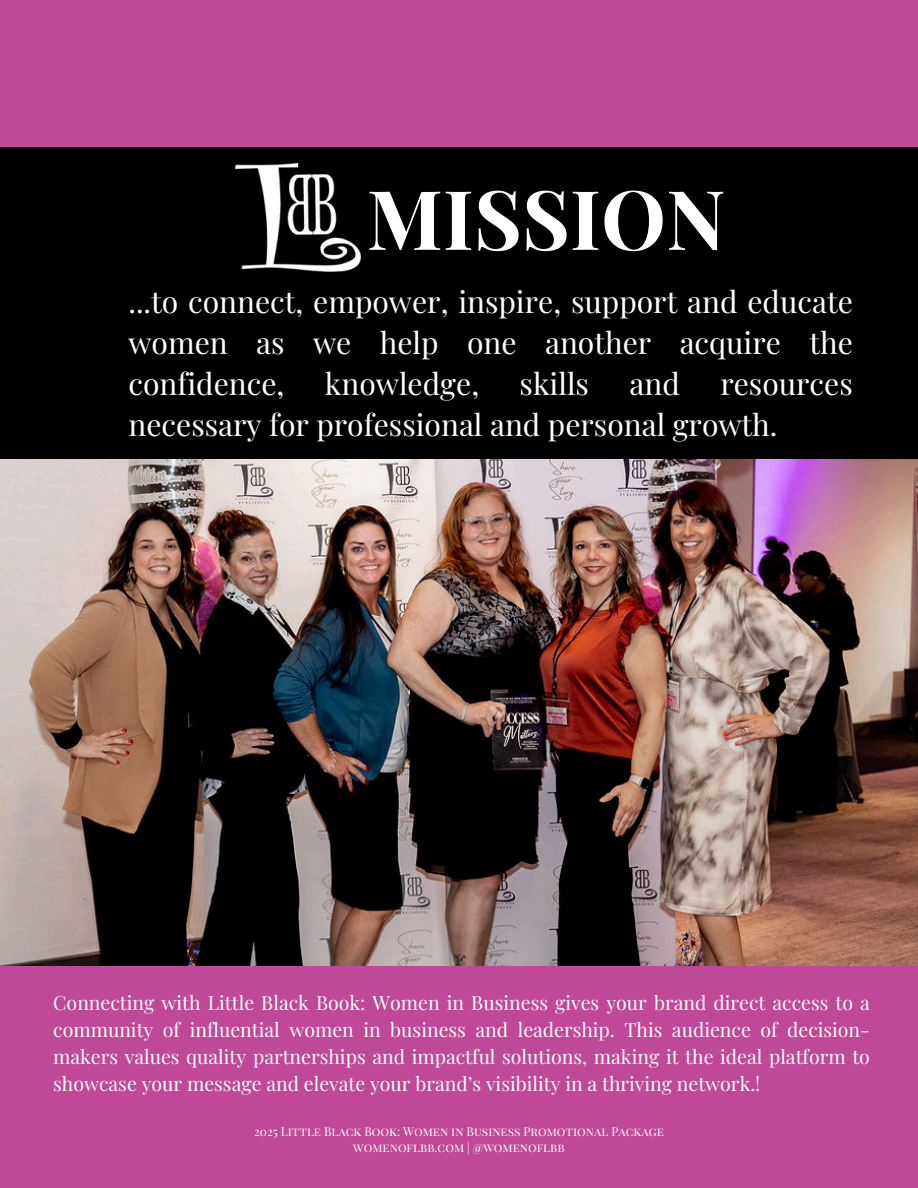
<style>
.page{position:relative;width:918px;height:1188px;background:#bf4898}
.page>*{position:absolute;margin:0;border:0;box-sizing:border-box;transform-origin:0 0}
.t1{font:700 82.35px "Playfair Display";color:#fff}
.t2{font:30px/41.1px "Playfair Display";color:#fff;text-align:justify}
.t3{font:19.5px/27px "Playfair Display";color:#fff;text-align:justify}
.t4{font:12px "Playfair Display SC";color:#fff}
</style>
<div class="page">
<img style="left:0;top:458px;width:918px;height:508px">
<div style="left:0;top:147px;width:918px;height:311px;background:#000"></div>
<img style="left:235px;top:163px;width:125px;height:108px">
<h1 class="t1" style="left:367px;top:161px;width:361px">MISSION</h1>
<p class="t2" style="left:128px;top:280px;width:726px">...to connect, empower, inspire, support and educate women as we help one another acquire the confidence,</p>
<p class="t2" style="left:325px;top:362px;width:156px">knowledge,</p>
<p class="t2" style="left:520px;top:362px;width:71px">skills</p>
<p class="t2" style="left:630px;top:362px;width:52px">and</p>
<p class="t2" style="left:128px;top:362px;width:726px;text-indent:592px">resources necessary for professional and personal growth.</p>
<h3 class="t3" style="left:53px;top:989px;width:818px">Connecting with Little Black Book: Women in Business gives your brand direct access to a community of influential women in business and leadership. This audience of decision&shy;makers values quality partnerships and impactful solutions, making it the ideal platform to showcase your message and elevate your brand’s visibility in a thriving network.!</h3>
<h2 class="t4" style="left:254px;top:1123px;width:411px">2025 Little Black Book: Women in Business Promotional Package</h2>
<p class="t4" style="left:353px;top:1139px;width:213px">womenoflbb.com | @womenoflbb</p>
</div>
